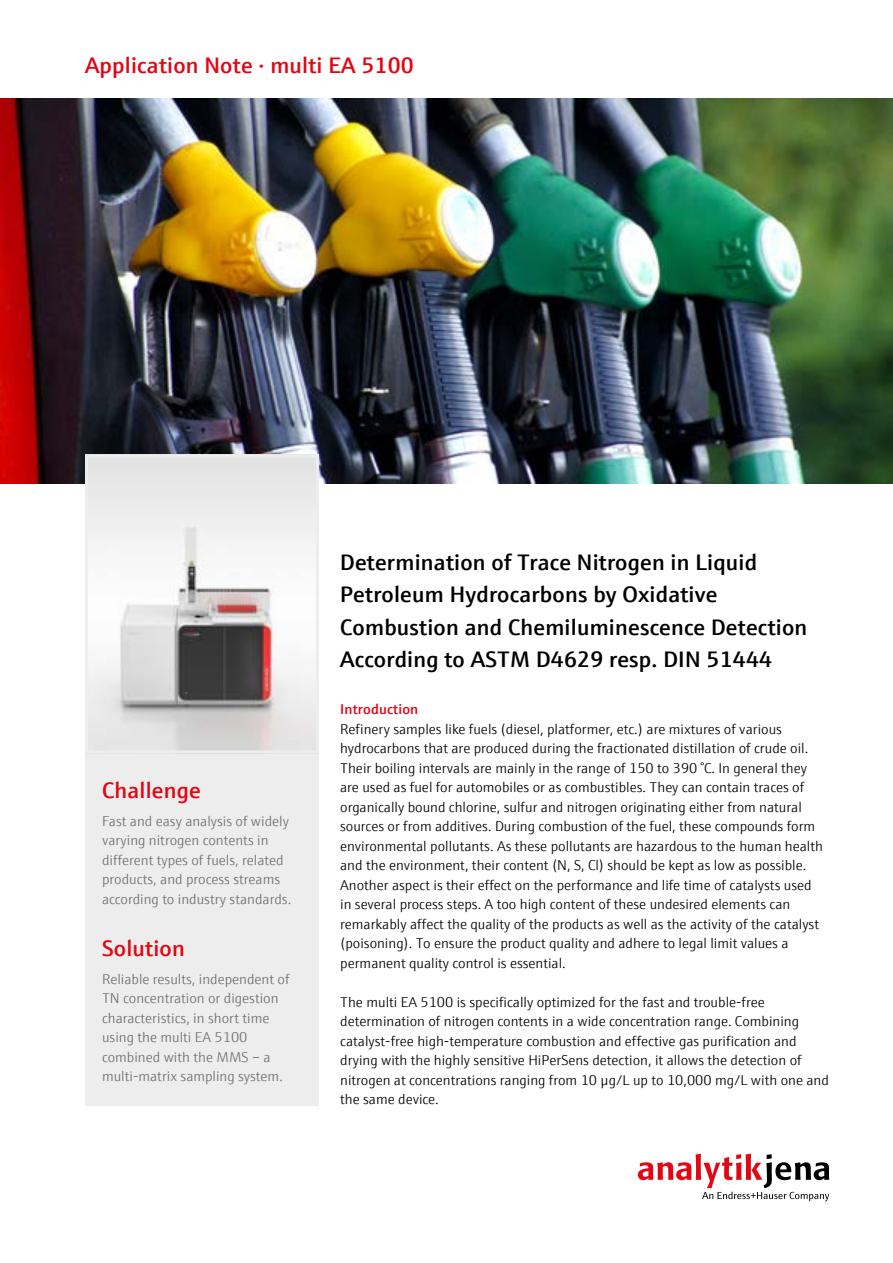
<style>
.page{position:relative;width:893px;height:1263px;background:#fff}
.page>*{position:absolute;margin:0;border:0;box-sizing:border-box;transform-origin:0 0}
.t1{font:600 22.5px/32.4px "E+H Sans";letter-spacing:.01em;color:#000}
.t2{font:600 22.5px "E+H Sans";letter-spacing:.01em;color:#e30613}
.t3{font:300 14.25px/19.5px "E+H Sans";color:#000}
.t4{font:300 14.25px/19.5px "E+H Sans";color:#706f6f}
.t5{font:600 14.25px "E+H Sans";letter-spacing:.01em;color:#e30613}
</style>
<div class="page">
<svg style="left:638px;top:1154px;width:191px;height:47px"></svg>
<div style="left:85px;top:747px;width:234px;height:359px;background:#ededed"></div>
<img style="left:0;top:99px;width:893px;height:385px">
<img style="left:89px;top:459px;width:226px;height:290px">
<div style="left:85px;top:455px;width:234px;height:298px;border:3px solid #ededed"></div>
<h1 class="t2" style="left:85px;top:48px;width:330px">Application Note · multi EA 5100</h1>
<h1 class="t2" style="left:102px;top:773px;width:100px">Challenge</h1>
<p class="t4" style="left:102px;top:810px;width:191px">Fast and easy analysis of widely varying nitrogen contents in different types of fuels, related products, and process streams according to industry standards.</p>
<h1 class="t2" style="left:102px;top:931px;width:84px">Solution</h1>
<p class="t4" style="left:102px;top:968px;width:189px">Reliable results, independent of<br>TN concentration or digestion characteristics, in short time using the multi EA 5100 combined with the MMS – a multi-matrix sampling system.</p>
<h1 class="t1" style="left:340px;top:544px;width:469px">Determination of Trace Nitrogen in Liquid Petroleum Hydrocarbons by Oxidative Combustion and Chemiluminescence Detection According to ASTM D4629 resp. DIN 51444</h1>
<p class="t5" style="left:340px;top:699px;width:80px">Introduction</p>
<p class="t3" style="left:340px;top:718px;width:484px">Refinery samples like fuels (diesel, platformer, etc.) are mixtures of various hydrocarbons that are produced during the fractionated distillation of crude oil.<br>Their boiling intervals are mainly in the range of 150 to 390 °C. In general they are used as fuel for automobiles or as combustibles. They can contain traces of organically bound chlorine, sulfur and nitrogen originating either from natural sources or from additives. During combustion of the fuel, these compounds form environmental pollutants. As these pollutants are hazardous to the human health and the environment, their content (N, S, Cl) should be kept as low as possible.<br>Another aspect is their effect on the performance and life time of catalysts used in several process steps. A too high content of these undesired elements can remarkably affect the quality of the products as well as the activity of the catalyst (poisoning). To ensure the product quality and adhere to legal limit values a permanent quality control is essential.</p>
<p class="t3" style="left:340px;top:991px;width:490px">The multi EA 5100 is specifically optimized for the fast and trouble-free determination of nitrogen contents in a wide concentration range. Combining catalyst-free high-temperature combustion and effective gas purification and drying with the highly sensitive HiPerSens detection, it allows the detection of nitrogen at concentrations ranging from 10 µg/L up to 10,000 mg/L with one and the same device.</p>
</div>
